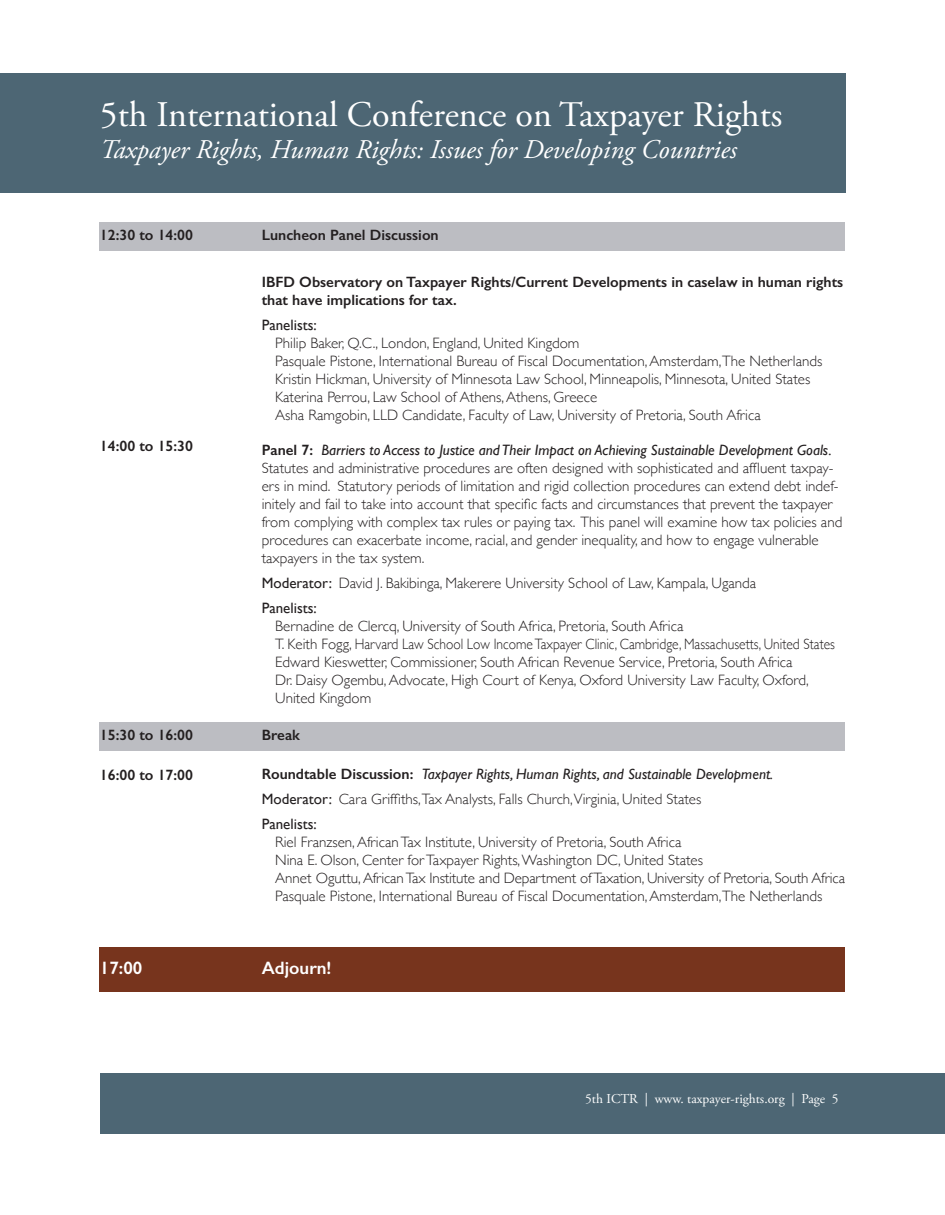
<style>
.page{position:relative;width:945px;height:1215px;background:#fff}
.page>*{position:absolute;margin:0;border:0;box-sizing:border-box;transform-origin:0 0}
.t1{font:36px "Adobe Garamond Pro";color:#fff}
.t2{font:italic 27px "Adobe Garamond Pro";color:#fff}
.t3{font:600 18px "Gill Sans";color:#fff}
.t4{font:300 15px/18px "Gill Sans";color:#231f20}
.t5{font:600 15px/18px "Gill Sans";color:#231f20}
.t6{font:italic 15px "Gill Sans";color:#231f20}
.t7{font:15px "Gill Sans";color:#231f20}
.t8{font:13.5px "Adobe Garamond Pro";color:#fff}
.s1{font-weight:600}
.s2{font-weight:400;font-style:italic}
.s3{font-weight:400}
.s4{font-weight:600;font-style:normal}
</style>
<div class="page">
<div style="left:0;top:73px;width:845px;height:90px;background:#4d6674"></div>
<div style="left:0;top:112px;width:845px;height:81px;background:#4d6674"></div>
<div style="left:101px;top:1073px;width:844px;height:61px;background:#4d6674"></div>
<div style="left:100px;top:223px;width:745px;height:28px;background:#bcbdc2"></div>
<div style="left:100px;top:722px;width:745px;height:29px;background:#bcbdc2"></div>
<div style="left:100px;top:947px;width:745px;height:45px;background:#77341d"></div>
<h1 class="t1" style="left:100px;top:93px;width:684px">5th International Conference on Taxpayer Rights</h1>
<h2 class="t2" style="left:100px;top:134px;width:639px">Taxpayer Rights, Human Rights: Issues for Developing Countries</h2>
<p class="t5" style="left:100px;top:226px;width:95px">12:30 to 14:00</p>
<p class="t5" style="left:262px;top:226px;width:178px">Luncheon Panel Discussion</p>
<p class="t5" style="left:262px;top:273px;width:583px">IBFD Observatory on Taxpayer Rights/Current Developments in caselaw in human rights that have implications for tax.</p>
<p class="t7" style="left:262px;top:316px;width:57px">Panelists:</p>
<p class="t4" style="left:275px;top:333px;width:306px">Philip Baker, Q.C., London, England, United Kingdom</p>
<p class="t4" style="left:275px;top:351px;width:549px">Pasquale Pistone, International Bureau of Fiscal Documentation, Amsterdam,The Netherlands</p>
<p class="t4" style="left:275px;top:369px;width:537px">Kristin Hickman, University of Minnesota Law School, Minneapolis, Minnesota, United States</p>
<p class="t4" style="left:275px;top:387px;width:324px">Katerina Perrou, Law School of Athens, Athens, Greece</p>
<p class="t4" style="left:275px;top:405px;width:487px">Asha Ramgobin, LLD Candidate, Faculty of Law, University of Pretoria, South Africa</p>
<p class="t5" style="left:100px;top:437px;width:95px">14:00 to 15:30</p>
<p class="t4" style="left:262px;top:441px;width:582px"><span class="s1">Panel 7:</span> <span class="s2">Barriers to Access to Justice and Their Impact on Achieving Sustainable Development Goals.<br></span>Statutes and administrative procedures are often designed with sophisticated and affluent taxpay&shy;ers in mind. Statutory periods of limitation and rigid collection procedures can extend debt indef&shy;initely and fail to take into account that specific facts and circumstances that prevent the taxpayer from complying with complex tax rules or paying tax. This panel will examine how tax policies and procedures can exacerbate income, racial, and gender inequality, and how to engage vulnerable taxpayers in the tax system.</p>
<p class="t4" style="left:262px;top:573px;width:496px"><span class="s3">Moderator:</span> David J. Bakibinga, Makerere University School of Law, Kampala, Uganda</p>
<p class="t7" style="left:262px;top:599px;width:57px">Panelists:</p>
<p class="t4" style="left:275px;top:616px;width:410px">Bernadine de Clercq, University of South Africa, Pretoria, South Africa</p>
<p class="t4" style="left:275px;top:634px;width:561px">T. Keith Fogg, Harvard Law School Low Income Taxpayer Clinic, Cambridge, Massachusetts, United States</p>
<p class="t4" style="left:275px;top:652px;width:519px">Edward Kieswetter, Commissioner, South African Revenue Service, Pretoria, South Africa</p>
<p class="t4" style="left:275px;top:670px;width:535px">Dr. Daisy Ogembu, Advocate, High Court of Kenya, Oxford University Law Faculty, Oxford,<br>United Kingdom</p>
<p class="t5" style="left:100px;top:726px;width:95px">15:30 to 16:00</p>
<p class="t5" style="left:262px;top:726px;width:40px">Break</p>
<p class="t5" style="left:100px;top:766px;width:95px">16:00 to 17:00</p>
<p class="t6" style="left:262px;top:766px;width:513px"><span class="s4">Roundtable Discussion:</span> Taxpayer Rights, Human Rights, and Sustainable Development.</p>
<p class="t4" style="left:262px;top:789px;width:441px"><span class="s3">Moderator:</span> Cara Griffiths,Tax Analysts, Falls Church,Virginia, United States</p>
<p class="t7" style="left:262px;top:815px;width:57px">Panelists:</p>
<p class="t4" style="left:275px;top:832px;width:408px">Riel Franzsen, African Tax Institute, University of Pretoria, South Africa</p>
<p class="t4" style="left:275px;top:850px;width:429px">Nina E. Olson, Center for Taxpayer Rights, Washington DC, United States</p>
<p class="t4" style="left:275px;top:868px;width:571px">Annet Oguttu, African Tax Institute and Department of Taxation, University of Pretoria, South Africa</p>
<p class="t4" style="left:275px;top:886px;width:549px">Pasquale Pistone, International Bureau of Fiscal Documentation, Amsterdam,The Netherlands</p>
<p class="t3" style="left:100px;top:957px;width:44px">17:00</p>
<p class="t3" style="left:262px;top:957px;width:71px">Adjourn!</p>
<p class="t8" style="left:585px;top:1091px;width:255px">5th ICTR | www. taxpayer-rights.org | Page 5</p>
</div>
